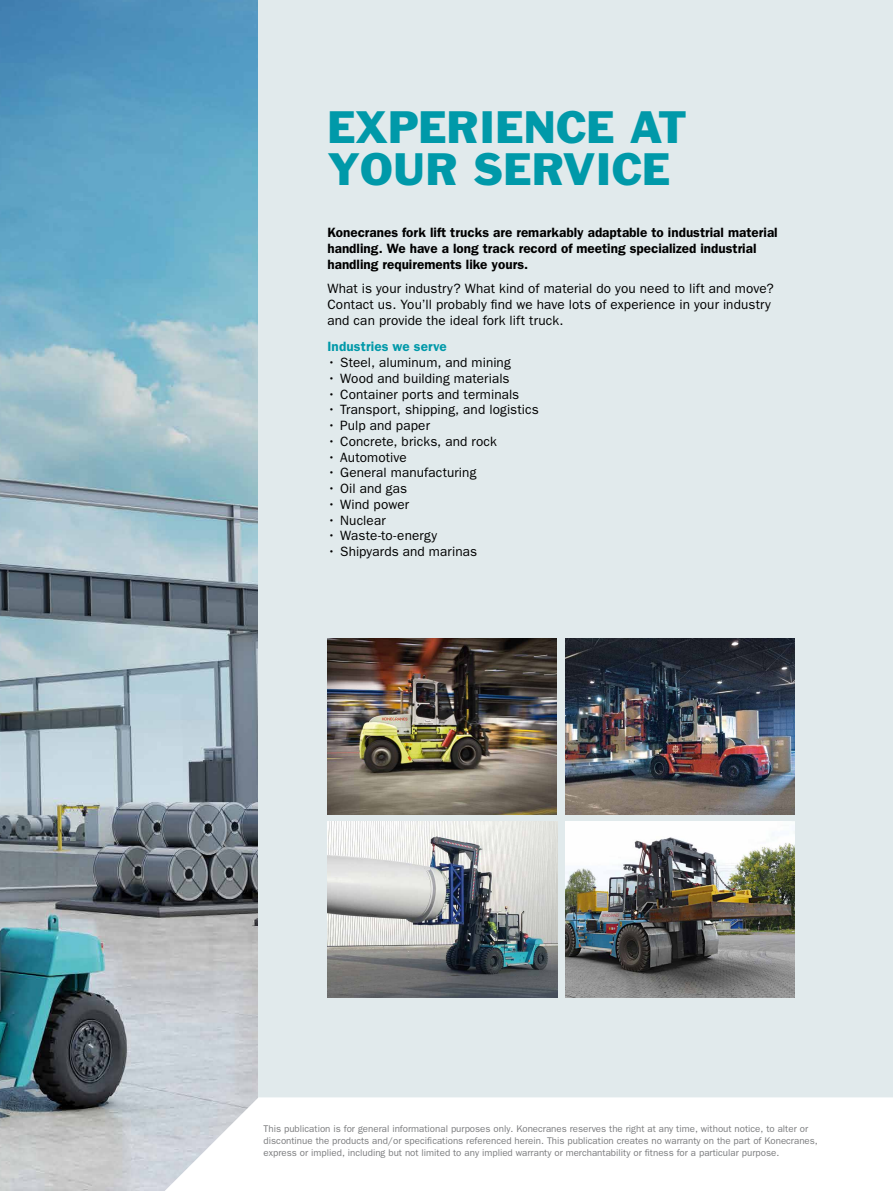
<style>
.page{position:relative;width:893px;height:1191px;background:#fff}
.page>*{position:absolute;margin:0;border:0;box-sizing:border-box;transform-origin:0 0}
.t1{font:42px/42px "Franklin Gothic Std";color:#0099a9}
.t2{font:13.5px/15.8px "ITC Franklin Gothic Std";letter-spacing:.01em;color:#000}
.t3{font:600 13.5px/15.8px "ITC Franklin Gothic Std";color:#000}
.t4{font:600 13.5px "ITC Franklin Gothic Std";letter-spacing:.01em;color:#0099a9}
.t5{font:9.75px/12px "ITC Franklin Gothic Std";color:#7b7c7e}
</style>
<div class="page">
<img style="left:0;top:0;width:258px;height:1191px">
<div style="left:258px;top:0;width:635px;height:1191px;background:#e1eaec"></div>
<svg style="left:165px;top:1097px;width:728px;height:94px;background:#fbfbfc"></svg>
<img style="left:327px;top:638px;width:230px;height:176px">
<img style="left:566px;top:638px;width:229px;height:176px">
<img style="left:327px;top:821px;width:231px;height:176px">
<img style="left:566px;top:821px;width:229px;height:176px">
<h1 class="t1" style="left:327px;top:106px;width:361px">EXPERIENCE AT<br>YOUR SERVICE</h1>
<p class="t3" style="left:327px;top:225px;width:452px">Konecranes fork lift trucks are remarkably adaptable to industrial material handling. We have a long track record of meeting specialized industrial handling requirements like yours.</p>
<p class="t2" style="left:327px;top:281px;width:448px">What is your industry? What kind of material do you need to lift and move?<br>Contact us. You’ll probably find we have lots of experience in your industry and can provide the ideal fork lift truck.</p>
<p class="t4" style="left:327px;top:339px;width:121px">Industries we serve</p>
<p class="t2" style="left:327px;top:355px;width:185px">• Steel, aluminum, and mining</p>
<p class="t2" style="left:327px;top:370px;width:184px">• Wood and building materials</p>
<p class="t2" style="left:327px;top:386px;width:193px">• Container ports and terminals</p>
<p class="t2" style="left:327px;top:402px;width:213px">• Transport, shipping, and logistics</p>
<p class="t2" style="left:327px;top:418px;width:104px">• Pulp and paper</p>
<p class="t2" style="left:327px;top:433px;width:171px">• Concrete, bricks, and rock</p>
<p class="t2" style="left:327px;top:449px;width:81px">• Automotive</p>
<p class="t2" style="left:327px;top:465px;width:151px">• General manufacturing</p>
<p class="t2" style="left:327px;top:481px;width:81px">• Oil and gas</p>
<p class="t2" style="left:327px;top:496px;width:83px">• Wind power</p>
<p class="t2" style="left:327px;top:512px;width:60px">• Nuclear</p>
<p class="t2" style="left:327px;top:528px;width:111px">• Waste-to-energy</p>
<p class="t2" style="left:327px;top:544px;width:151px">• Shipyards and marinas</p>
<p class="t5" style="left:264px;top:1122px;width:556px">This publication is for general informational purposes only. Konecranes reserves the right at any time, without notice, to alter or discontinue the products and/or specifications referenced herein. This publication creates no warranty on the part of Konecranes, express or implied, including but not limited to any implied warranty or merchantability or fitness for a particular purpose.</p>
</div>
